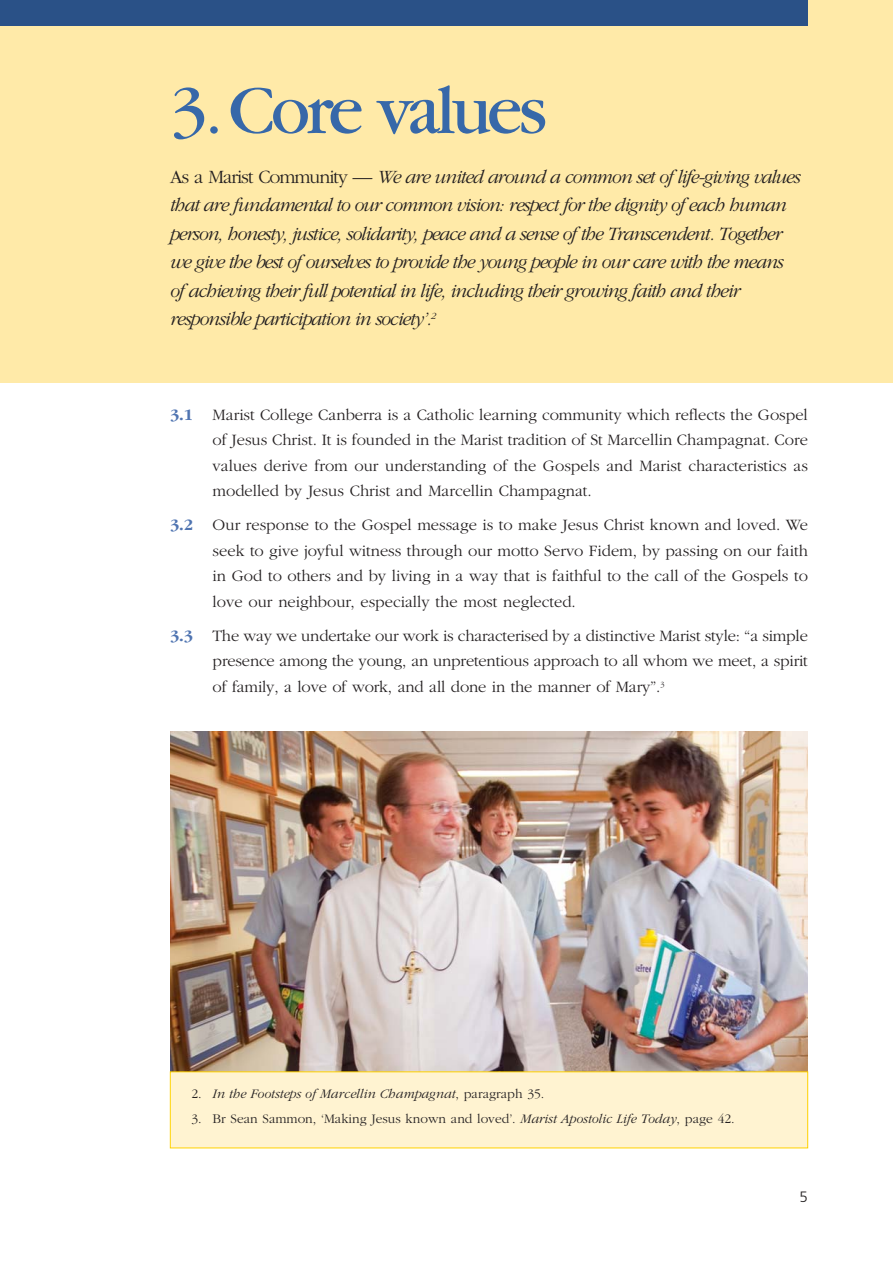
<style>
.page{position:relative;width:893px;height:1263px;background:#fff}
.page>*{position:absolute;margin:0;border:0;box-sizing:border-box;transform-origin:0 0}
.t1{font:72px "Garamond";letter-spacing:-.055em;color:#3768a9}
.t2{font:italic 300 19.5px/28.5px "Garamond";letter-spacing:-.055em;color:#231f20}
.t3{font:300 16.5px/25.5px "Garamond";color:#231f20;text-align:justify}
.t4{font:300 15px "Frutiger";color:#231f20}
.t5{font:300 13.5px "Garamond";color:#231f20}
.t6{font:italic 300 13.5px "Garamond";color:#231f20}
.s1{font-style:normal}
.s2{font-weight:700;color:#4f74b1}
.s3{font-style:italic}
</style>
<div class="page">
<img style="left:170px;top:731px;width:638px;height:340px">
<div style="left:0;top:0;width:893px;height:383px;background:#ffeaa8"></div>
<div style="left:171px;top:1072px;width:636px;height:76px;background:#fff3d1"></div>
<div style="left:0;top:0;width:808px;height:26px;background:#2a5187"></div>
<h1 class="t1" style="left:170px;top:85px;width:378px">3. Core values</h1>
<p class="t2" style="left:170px;top:164px;width:632px"><span class="s1">As a Marist Community —</span> We are united around a common set of life-giving values that are fundamental to our common vision: respect for the dignity of each human person, honesty, justice, solidarity, peace and a sense of the Transcendent. Together we give the best of ourselves to provide the young people in our care with the means of achieving their full potential in life, including their growing faith and their responsible participation in society’.<sup>2</sup></p>
<p class="t3" style="left:213px;top:403px;width:597px;text-indent:-43px"><span class="s2">3.1</span> Marist College Canberra is a Catholic learning community which reflects the Gospel of Jesus Christ. It is founded in the Marist tradition of St Marcellin Champagnat. Core values derive from our understanding of the Gospels and Marist characteristics as modelled by Jesus Christ and Marcellin Champagnat.</p>
<p class="t3" style="left:213px;top:514px;width:597px;text-indent:-43px"><span class="s2">3.2</span> Our response to the Gospel message is to make Jesus Christ known and loved. We seek to give joyful witness through our motto Servo Fidem, by passing on our faith in God to others and by living in a way that is faithful to the call of the Gospels to love our neighbour, especially the most neglected.</p>
<p class="t3" style="left:213px;top:624px;width:597px;text-indent:-43px"><span class="s2">3.3</span> The way we undertake our work is characterised by a distinctive Marist style: “a simple presence among the young, an unpretentious approach to all whom we meet, a spirit of family, a love of work, and all done in the manner of Mary”.<sup>3</sup></p>
<p class="t6" style="left:191px;top:1089px;width:354px"><span class="s1">2.</span> In the Footsteps of Marcellin Champagnat<span class="s1">, paragraph 35.</span></p>
<p class="t5" style="left:191px;top:1114px;width:545px">3. Br Sean Sammon, ‘Making Jesus known and loved’. <span class="s3">Marist Apostolic Life Today</span>, page 42.</p>
<p class="t4" style="left:800px;top:1191px;width:10px">5</p>
</div>
